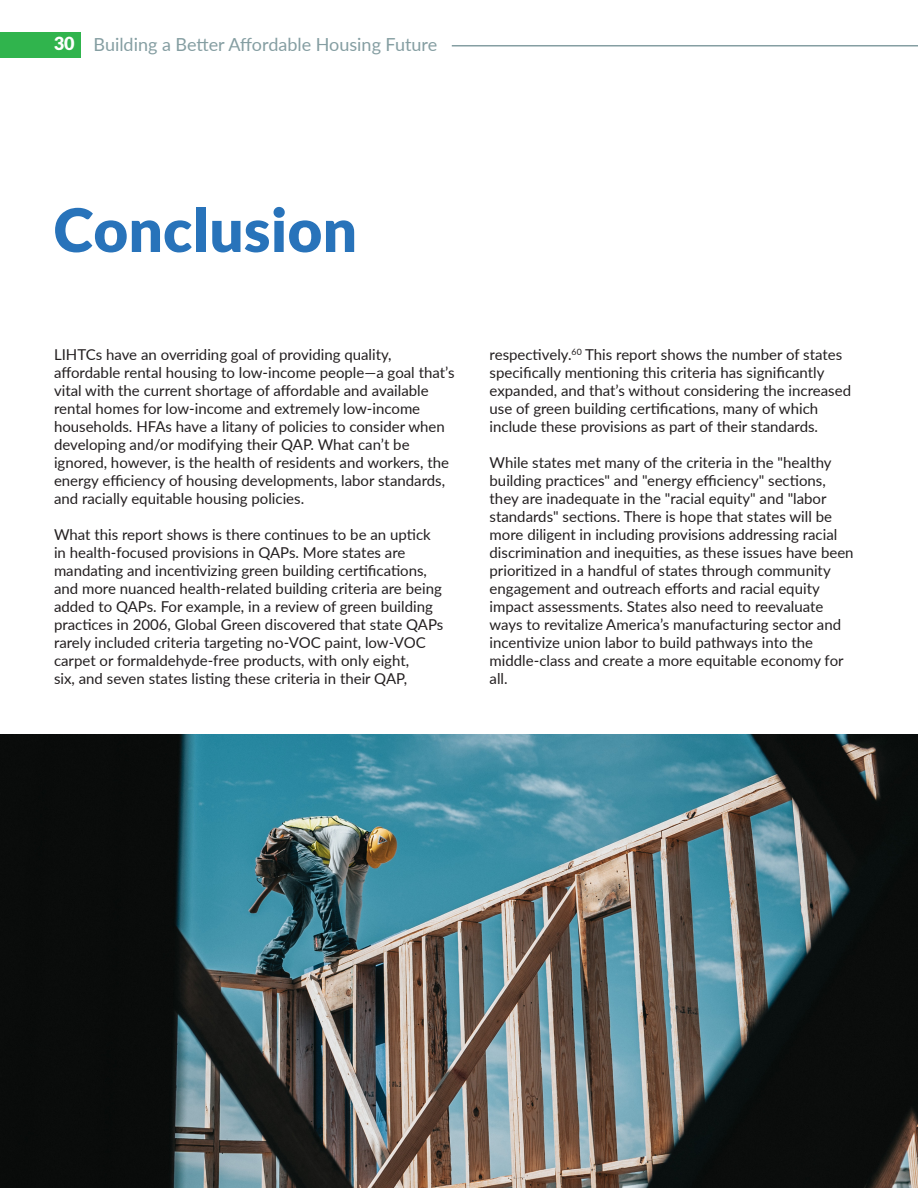
<style>
.page{position:relative;width:918px;height:1188px;background:#fff}
.page>*{position:absolute;margin:0;border:0;box-sizing:border-box;transform-origin:0 0}
.t1{font:900 60px "Lato";color:#2873ba}
.t2{font:18px "Lato";color:#859ea2}
.t3{font:15px/18px "Lato";color:#231f20}
.s1{font-weight:900;color:#fff}
</style>
<div class="page">
<hr style="left:452px;top:45px;width:466px;height:1px;background:#859ea2">
<div style="left:0;top:32px;width:81px;height:26px;background:#30b44d"></div>
<img style="left:0;top:734px;width:918px;height:454px">
<p class="t2" style="left:54px;top:32px;width:385px"><span class="s1">30</span> Building a Better Affordable Housing Future</p>
<p class="t1" style="left:54px;top:195px;width:305px">Conclusion</p>
<p class="t3" style="left:54px;top:345px;width:402px">LIHTCs have an overriding goal of providing quality, affordable rental housing to low-income people—a goal that’s vital with the current shortage of affordable and available rental homes for low-income and extremely low-income households. HFAs have a litany of policies to consider when developing and/or modifying their QAP. What can’t be ignored, however, is the health of residents and workers, the energy efficiency of housing developments, labor standards, and racially equitable housing policies.</p>
<p class="t3" style="left:54px;top:525px;width:391px">What this report shows is there continues to be an uptick in health-focused provisions in QAPs. More states are mandating and incentivizing green building certifications, and more nuanced health-related building criteria are being added to QAPs. For example, in a review of green building practices in 2006, Global Green discovered that state QAPs rarely included criteria targeting no-VOC paint, low-VOC carpet or formaldehyde-free products, with only eight,<br>six, and seven states listing these criteria in their QAP,</p>
<p class="t3" style="left:490px;top:345px;width:363px">respectively.<sup>60</sup> This report shows the number of states specifically mentioning this criteria has significantly expanded, and that’s without considering the increased use of green building certifications, many of which include these provisions as part of their standards.</p>
<p class="t3" style="left:490px;top:453px;width:366px">While states met many of the criteria in the "healthy building practices" and "energy efficiency" sections, they are inadequate in the "racial equity" and "labor standards" sections. There is hope that states will be more diligent in including provisions addressing racial discrimination and inequities, as these issues have been prioritized in a handful of states through community engagement and outreach efforts and racial equity impact assessments. States also need to reevaluate ways to revitalize America’s manufacturing sector and incentivize union labor to build pathways into the middle-class and create a more equitable economy for all.</p>
</div>
